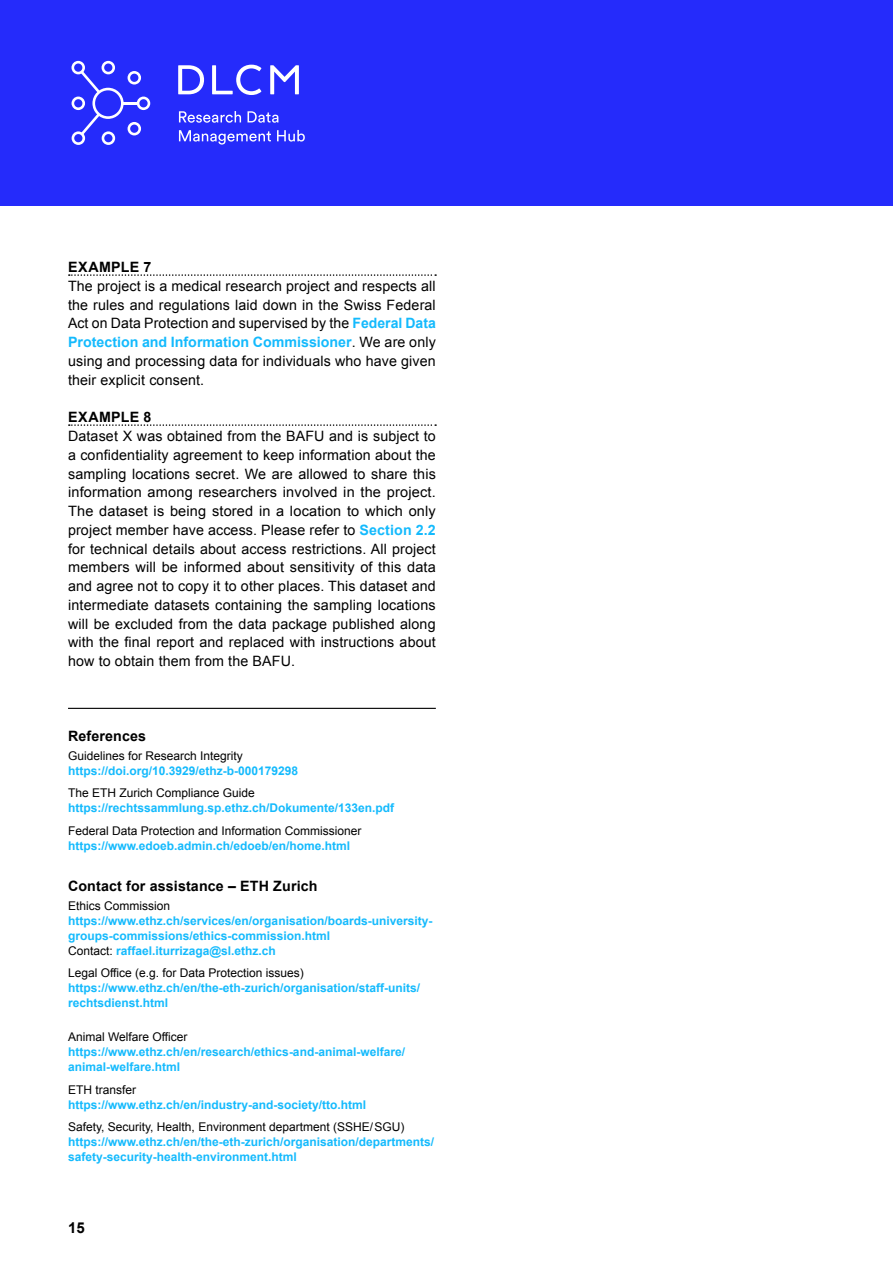
<style>
.page{position:relative;width:893px;height:1263px;background:#fff}
.page>*{position:absolute;margin:0;border:0;box-sizing:border-box;transform-origin:0 0}
.t1{font:700 15px "Arial";color:#000}
.t2{font:14.25px/18.8px "Arial";letter-spacing:.01em;color:#000;text-align:justify}
.t3{font:700 14.25px "Arial";letter-spacing:.01em;color:#000}
.t4{font:700 12px/15px "Arial";color:#14bafd}
.t5{font:12px "Arial";color:#000}
.s1{font-weight:700;color:#14bafd}
.s2{font-weight:400;color:#000}
</style>
<div class="page">
<div style="left:0;top:0;width:893px;height:206px;background:#252bfb"></div>
<svg style="left:71px;top:61px;width:79px;height:84px"></svg>
<svg style="left:179px;top:111px;width:62px;height:12px"></svg>
<svg style="left:248px;top:111px;width:31px;height:12px"></svg>
<svg style="left:179px;top:130px;width:92px;height:15px"></svg>
<svg style="left:277px;top:130px;width:28px;height:12px"></svg>
<svg style="left:178px;top:65px;width:26px;height:29px"></svg>
<svg style="left:212px;top:65px;width:49px;height:30px"></svg>
<svg style="left:270px;top:65px;width:29px;height:29px"></svg>
<svg style="left:69px;top:274px;width:367px;height:2px"></svg>
<svg style="left:69px;top:424px;width:367px;height:2px"></svg>
<hr style="left:68px;top:708px;width:368px;height:1px;background:#000">
<p class="t3" style="left:68px;top:258px;width:32px">Example</p>
<p class="t3" style="left:143px;top:258px;width:9px">7</p>
<p class="t2" style="left:68px;top:277px;width:369px">The project is a medical research project and respects all the rules and regulations laid down in the Swiss Federal Act on Data Protection and supervised by the <span class="s1">Federal Data Protection and Information Commissioner</span>. We are only using and processing data for individuals who have given their explicit consent.</p>
<p class="t3" style="left:68px;top:408px;width:32px">Example</p>
<p class="t3" style="left:143px;top:408px;width:9px">8</p>
<p class="t2" style="left:68px;top:427px;width:369px">Dataset X was obtained from the BAFU and is subject to a confidentiality agreement to keep information about the sampling locations secret. We are allowed to share this information among researchers involved in the project.<br>The dataset is being stored in a location to which only project member have access. Please refer to <span class="s1">Section 2.2 </span>for technical details about access restrictions. All project members will be informed about sensitivity of this data and agree not to copy it to other places. This dataset and intermediate datasets containing the sampling locations will be excluded from the data package published along with the final report and replaced with instructions about how to obtain them from the BAFU.</p>
<p class="t3" style="left:68px;top:727px;width:80px">References</p>
<p class="t5" style="left:68px;top:748px;width:176px">Guidelines for Research Integrity</p>
<p class="t4" style="left:68px;top:763px;width:232px">https://doi.org/10.3929/ethz-b-000179298</p>
<p class="t5" style="left:68px;top:785px;width:188px">The ETH Zurich Compliance Guide</p>
<p class="t4" style="left:68px;top:801px;width:328px">https://rechtssammlung.sp.ethz.ch/Dokumente/133en.pdf</p>
<p class="t5" style="left:68px;top:823px;width:295px">Federal Data Protection and Information Commissioner</p>
<p class="t4" style="left:68px;top:838px;width:284px">https://www.edoeb.admin.ch/edoeb/en/home.html</p>
<p class="t3" style="left:68px;top:877px;width:251px">Contact for assistance – ETH Zurich</p>
<p class="t5" style="left:68px;top:898px;width:104px">Ethics Commission</p>
<p class="t4" style="left:68px;top:913px;width:366px">https://www.ethz.ch/services/en/organisation/boards-university&shy;groups-commissions/ethics-commission.html<br><span class="s2">Contact:</span> raffael.iturrizaga@sl.ethz.ch</p>
<p class="t5" style="left:68px;top:965px;width:237px">Legal Office (e.g. for Data Protection issues)</p>
<p class="t4" style="left:68px;top:981px;width:354px">https://www.ethz.ch/en/the-eth-zurich/organisation/staff-units/ rechtsdienst.html</p>
<p class="t5" style="left:68px;top:1029px;width:121px">Animal Welfare Officer</p>
<p class="t4" style="left:68px;top:1045px;width:338px">https://www.ethz.ch/en/research/ethics-and-animal-welfare/ animal-welfare.html</p>
<p class="t5" style="left:68px;top:1081px;width:70px">ETH transfer</p>
<p class="t4" style="left:68px;top:1097px;width:300px">https://www.ethz.ch/en/industry-and-society/tto.html</p>
<p class="t5" style="left:68px;top:1119px;width:338px">Safety, Security, Health, Environment department (SSHE/SGU)</p>
<p class="t4" style="left:68px;top:1135px;width:368px">https://www.ethz.ch/en/the-eth-zurich/organisation/departments/ safety-security-health-environment.html</p>
<p class="t1" style="left:68px;top:1217px;width:18px">15</p>
</div>
